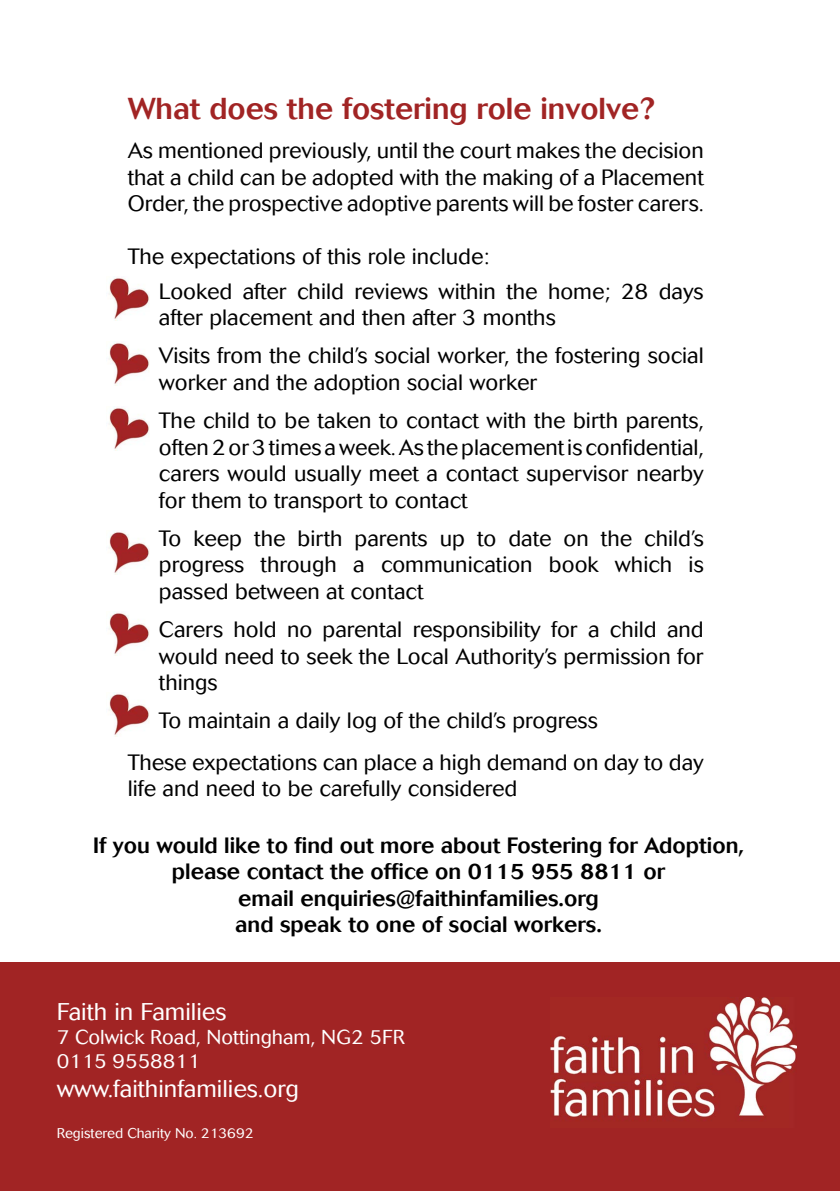
<style>
.page{position:relative;width:840px;height:1191px;background:#fff}
.page>*{position:absolute;margin:0;border:0;box-sizing:border-box;transform-origin:0 0}
.t1{font:500 30px "Cosmos";color:#a12424}
.t2{font:300 24px "Cosmos";color:#fff}
.t3{font:300 22px/26.4px "Cosmos";color:#000;text-align:justify}
.t4{font:500 22px/26.4px "Cosmos";color:#000;text-align:center}
.t5{font:300 20px/24px "Cosmos";color:#fff}
.t6{font:300 14px "Cosmos";color:#fff}
</style>
<div class="page">
<div style="left:0;top:962px;width:839px;height:229px;background:#a12424"></div>
<img style="left:550px;top:997px;width:246px;height:121px">
<img style="left:109px;top:278px;width:40px;height:42px">
<img style="left:109px;top:343px;width:40px;height:43px">
<img style="left:109px;top:408px;width:40px;height:43px">
<img style="left:109px;top:532px;width:40px;height:42px">
<img style="left:109px;top:613px;width:40px;height:42px">
<img style="left:109px;top:694px;width:40px;height:42px">
<h1 class="t1" style="left:128px;top:91px;width:529px">What does the fostering role involve?</h1>
<p class="t3" style="left:128px;top:137px;width:577px">As mentioned previously, until the court makes the decision that a child can be adopted with the making of a Placement Order, the prospective adoptive parents will be foster carers.</p>
<p class="t3" style="left:128px;top:243px;width:363px">The expectations of this role include:</p>
<p class="t3" style="left:159px;top:278px;width:546px">Looked after child reviews within the home; 28 days after placement and then after 3 months</p>
<p class="t3" style="left:159px;top:343px;width:546px">Visits from the child’s social worker, the fostering social worker and the adoption social worker</p>
<p class="t3" style="left:159px;top:407px;width:546px">The child to be taken to contact with the birth parents, often 2 or 3 times a week. As the placement is confidential, carers would usually meet a contact supervisor nearby for them to transport to contact</p>
<p class="t3" style="left:159px;top:525px;width:546px">To keep the birth parents up to date on the child’s progress through a communication book which is passed between at contact</p>
<p class="t3" style="left:159px;top:616px;width:546px">Carers hold no parental responsibility for a child and would need to seek the Local Authority’s permission for things</p>
<p class="t3" style="left:128px;top:700px;width:577px;line-height:41.4px;text-indent:31px">To maintain a daily log of the child’s progress<br>These expectations can place a high demand on day to day</p>
<p class="t3" style="left:128px;top:775px;width:391px">life and need to be carefully considered</p>
<p class="t4" style="left:93px;top:831px;width:652px">If you would like to find out more about Fostering for Adoption, please contact the office on 0115 955 8811 or<br>email enquiries@faithinfamilies.org<br>and speak to one of social workers.</p>
<p class="t2" style="left:57px;top:998px;width:171px">Faith in Families</p>
<p class="t5" style="left:57px;top:1025px;width:349px">7 Colwick Road, Nottingham, NG2 5FR<br>0115 9558811</p>
<p class="t2" style="left:57px;top:1075px;width:243px">www.faithinfamilies.org</p>
<p class="t6" style="left:57px;top:1124px;width:198px">Registered Charity No. 213692</p>
</div>
